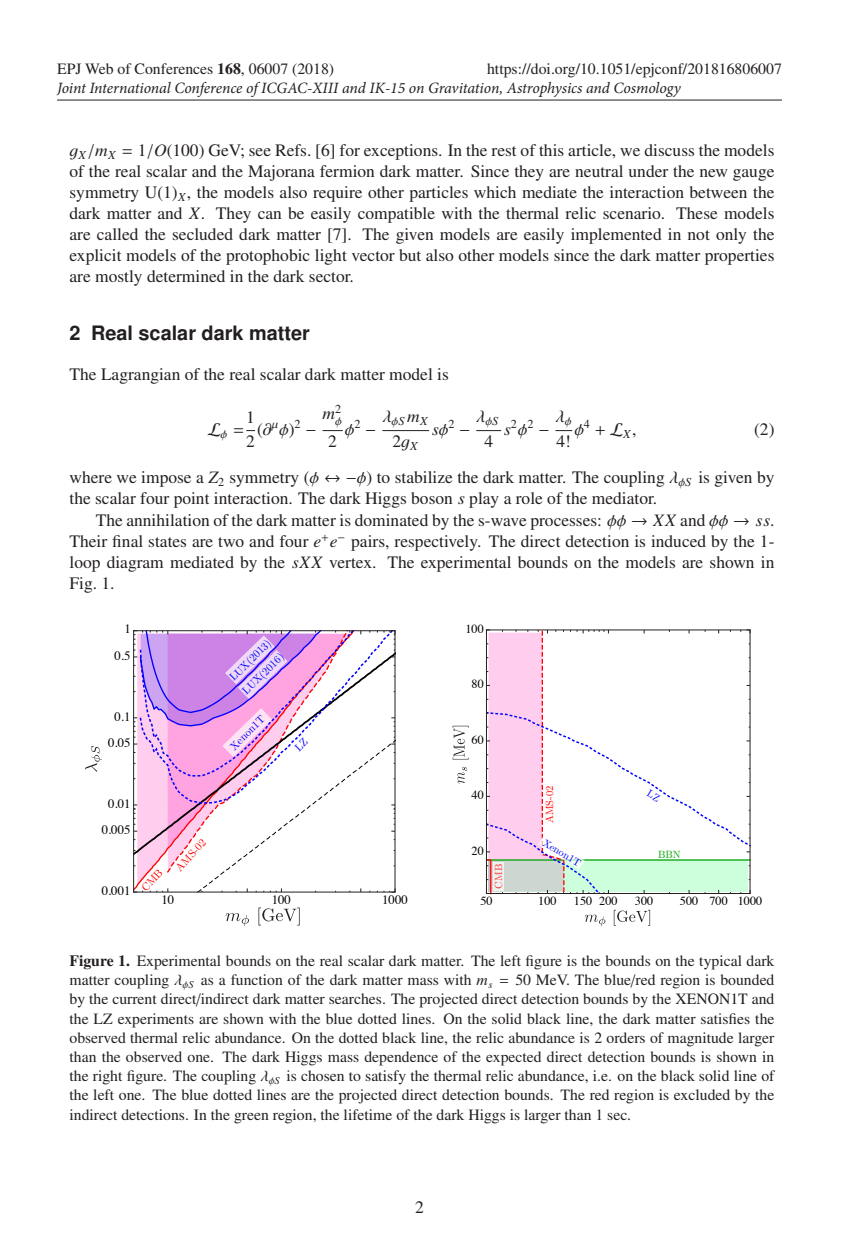
<style>
.page{position:relative;width:844px;height:1241px;background:#fff}
.page>*{position:absolute;margin:0;border:0;box-sizing:border-box;transform-origin:0 0}
.t1{font:700 19.95px "Nimbus San L";color:#231f20}
.t2{font:17.5px/21px "Nimbus Rom No 9 L";color:#231f20}
.t3{font:17.5px/25px "rtxmi";color:#231f20;text-align:center}
.t4{font:italic 17.5px "Nimbus Rom No 9 L";color:#231f20}
.t5{font:17.5px "txsy";color:#231f20}
.Folio{font:17.5px "Times";color:#231f20}
.t6{font:15.75px/19.2px "Nimbus Rom No 9 L";color:#231f20;text-align:justify}
.Running_h1{font:italic 15.75px "Minion Pro";letter-spacing:-.01em;color:#231f20}
.Running_h_and_folio{font:15.75px "Times";color:#231f20}
.t7{font:12.78px "Times";color:#000}
.t8{font:12.25px "Times";color:#000}
.t9{font:italic 12.25px "Nimbus Rom No 9 L";color:#231f20}
.t10{font:12.25px "Nimbus Rom No 9 L";color:#231f20}
.t11{font:12.25px "rtxmi";color:#231f20}
.t12{font:10.85px/18.7px "CMR10";color:#00f}
.t13{font:10.85px "CMR10";color:#f00}
.t14{font:10.5px "CMR10";color:#f00}
.t15{font:10.5px "CMR10";color:#00f}
.t16{font:10.5px "CMR10";color:#00a504}
.s1{font-weight:700}
.s2{font-family:"rtxmi"}
.s3{font-style:italic}
.s4{font-family:"rtxr"}
.s5{font-family:"txsy"}
.s6{font-family:"rtxmi";font-style:normal}
.s7{font-family:"txsy";font-style:normal}
.s8{font-family:"Nimbus Rom No 9 L"}
.s9{font-style:italic;font-size:17.5px}
.s10{font-family:"rtxmi";font-size:17.5px}
.s11{font-family:"txsy";font-size:17.5px}
.s12{font-weight:500}
</style>
<div class="page">
<svg style="left:322px;top:430px;width:20px;height:1px"></svg>
<hr style="left:382px;top:430px;width:47px;height:1px;background:#231f20">
<svg style="left:476px;top:430px;width:25px;height:1px"></svg>
<svg style="left:555px;top:430px;width:17px;height:1px"></svg>
<svg style="left:134px;top:779px;width:262px;height:112px"></svg>
<svg style="left:139px;top:779px;width:257px;height:25px"></svg>
<hr style="left:134px;top:891px;width:261px;height:1px;background:#231f20">
<hr style="left:133px;top:630px;width:1px;height:261px;background:#231f20">
<hr style="left:394px;top:630px;width:1px;height:261px;background:#231f20">
<svg style="left:270px;top:888px;width:12px;height:3px"></svg>
<svg style="left:134px;top:804px;width:3px;height:20px"></svg>
<svg style="left:377px;top:888px;width:18px;height:4px"></svg>
<svg style="left:391px;top:804px;width:4px;height:20px"></svg>
<svg style="left:225px;top:913px;width:24px;height:13px"></svg>
<svg style="left:258px;top:907px;width:41px;height:18px"></svg>
<svg style="left:85px;top:746px;width:17px;height:25px"></svg>
<svg style="left:584px;top:914px;width:21px;height:12px"></svg>
<svg style="left:613px;top:909px;width:37px;height:16px"></svg>
<svg style="left:457px;top:767px;width:10px;height:16px"></svg>
<svg style="left:452px;top:725px;width:16px;height:34px"></svg>
<hr style="left:57px;top:100px;width:724px;height:1px;background:#231f20">
<svg style="left:134px;top:630px;width:262px;height:149px"></svg>
<svg style="left:134px;top:865px;width:34px;height:27px"></svg>
<svg style="left:486px;top:629px;width:264px;height:265px"></svg>
<p class="Running_h_and_folio" style="left:57px;top:59px;width:278px">EPJ Web of Conferences <span class="s1">168</span>, 06007 (2018)</p>
<p class="Running_h_and_folio" style="left:487px;top:59px;width:296px">https://doi.org/10.1051/epjconf/201816806007</p>
<p class="Running_h1" style="left:57px;top:77px;width:625px">Joint International Conference of ICGAC-XIII and IK-15 on Gravitation, Astrophysics and Cosmology</p>
<p class="t2" style="left:69px;top:140px;width:706px;text-align:justify"><span class="s2">g</span><sub>X</sub><span class="s2">/</span><span class="s3">m</span><sub>X</sub> <span class="s4">=</span> 1<span class="s2">/</span><span class="s3">O</span>(100) GeV; see Refs. [6] for exceptions. In the rest of this article, we discuss the models of the real scalar and the Majorana fermion dark matter. Since they are neutral under the new gauge symmetry U(1)<sub>X</sub>, the models also require other particles which mediate the interaction between the dark matter and <span class="s3">X</span>. They can be easily compatible with the thermal relic scenario. These models are called the secluded dark matter [7]. The given models are easily implemented in not only the explicit models of the protophobic light vector but also other models since the dark matter properties are mostly determined in the dark sector.</p>
<p class="t1" style="left:69px;top:321px;width:242px">2 Real scalar dark matter</p>
<p class="t2" style="left:69px;top:364px;width:381px">The Lagrangian of the real scalar dark matter model is</p>
<p class="t5" style="left:207px;top:419px;width:38px">L<sub>φ</sub> <span class="s4">=</span></p>
<p class="t2" style="left:246px;top:405px;width:10px;line-height:23.8px">1<br>2</p>
<p class="t2" style="left:257px;top:419px;width:61px">(<span class="s2">∂</span><sup>µ</sup><span class="s2">φ</span>)<sup>2</sup> <span class="s5">−</span></p>
<p class="t4" style="left:322px;top:403px;width:20px">m<sup>2</sup></p>
<p class="t11" style="left:335px;top:415px;width:8px">φ</p>
<p class="t2" style="left:328px;top:431px;width:10px">2</p>
<p class="t4" style="left:432px;top:419px;width:40px">s<span class="s6">φ</span><sup>2</sup> <span class="s7">−</span></p>
<p class="t3" style="left:476px;top:404px;width:24px">λ<sub>φ</sub><sub>S<br></sub><span class="s8">4</span></p>
<p class="t10" style="left:504px;top:416px;width:47px"><span class="s9">s</span>2<span class="s10">φ</span>2 <span class="s11">−</span></p>
<p class="t2" style="left:555px;top:404px;width:17px;line-height:25px"><span class="s2">λ</span><sub>φ<br></sub>4!</p>
<p class="t3" style="left:574px;top:417px;width:63px">φ<sup>4</sup> <span class="s4">+</span><span class="s5">L</span><sub>X</sub>,</p>
<p class="t2" style="left:754px;top:419px;width:22px">(2)</p>
<p class="t2" style="left:69px;top:467px;width:706px">where we impose a <span class="s3">Z</span><sub>2</sub> symmetry (<span class="s2">φ</span> <span class="s5">↔ −</span><span class="s2">φ</span>) to stabilize the dark matter. The coupling <span class="s2">λ</span><sub>φ</sub><sub>S</sub> is given by</p>
<p class="t2" style="left:69px;top:488px;width:589px">the scalar four point interaction. The dark Higgs boson <span class="s3">s</span> play a role of the mediator.</p>
<p class="t2" style="left:96px;top:509px;width:680px">The annihilation of the dark matter is dominated by the s-wave processes: <span class="s2">φφ</span> <span class="s5">→</span> <span class="s3">XX</span> and <span class="s2">φφ</span> <span class="s5">→</span> <span class="s3">ss</span>.</p>
<p class="t2" style="left:69px;top:530px;width:706px">Their final states are two and four <span class="s3">e</span><sup>+</sup><span class="s3">e</span><sup>−</sup> pairs, respectively. The direct detection is induced by the 1-</p>
<p class="t2" style="left:69px;top:551px;width:706px">loop diagram mediated by the <span class="s3">sXX</span> vertex. The experimental bounds on the models are shown in</p>
<p class="t2" style="left:69px;top:572px;width:47px">Fig. 1.</p>
<p class="t9" style="left:382px;top:413px;width:47px"><sup>λ</sup><span class="s6">φ</span>S <sup>m</sup>X</p>
<p class="t2" style="left:392px;top:431px;width:27px">2<span class="s2">g</span><sub>X</sub></p>
<p class="t3" style="left:345px;top:417px;width:33px">φ<sup>2</sup> <span class="s5">−</span></p>
<p class="t7" style="left:124px;top:617px;width:8px">1</p>
<p class="t7" style="left:114px;top:643px;width:17px">0.5</p>
<p class="t7" style="left:114px;top:704px;width:17px">0.1</p>
<p class="t7" style="left:108px;top:730px;width:24px">0.05</p>
<p class="t7" style="left:108px;top:791px;width:24px">0.01</p>
<p class="t7" style="left:102px;top:817px;width:30px">0.005</p>
<p class="t7" style="left:102px;top:878px;width:30px">0.001</p>
<p class="t12" style="left:225px;top:673px;width:56px;rotate:-45deg">LUX(2013)<br>LUX(2016)</p>
<p class="t12" style="left:226px;top:742px;width:45px;rotate:-45deg">Xenon1T</p>
<p class="t13" style="left:174px;top:866px;width:40px;rotate:-47deg">AMS-02</p>
<p class="t7" style="left:161px;top:887px;width:14px">10</p>
<p class="t7" style="left:272px;top:887px;width:21px">100</p>
<p class="t7" style="left:382px;top:887px;width:27px">1000</p>
<p class="t8" style="left:465px;top:617px;width:20px">100</p>
<p class="t8" style="left:471px;top:672px;width:14px">80</p>
<p class="t8" style="left:471px;top:727px;width:14px">60</p>
<p class="t8" style="left:471px;top:783px;width:14px">40</p>
<p class="t8" style="left:471px;top:838px;width:14px">20</p>
<p class="t14" style="left:494px;top:888px;width:26px;rotate:-90deg">CMB</p>
<p class="t14" style="left:545px;top:823px;width:39px;rotate:-90deg">AMS-02</p>
<p class="t15" style="left:546px;top:838px;width:44px;rotate:31deg">Xenon1T</p>
<p class="t16" style="left:658px;top:849px;width:24px">BBN</p>
<p class="t8" style="left:480px;top:889px;width:14px">50</p>
<p class="t8" style="left:538px;top:889px;width:20px">100</p>
<p class="t8" style="left:573px;top:889px;width:45px">150 200</p>
<p class="t8" style="left:634px;top:889px;width:20px">300</p>
<p class="t8" style="left:679px;top:889px;width:84px">500 700 1000</p>
<p class="t6" style="left:69px;top:951px;width:706px"><span class="s12">Figure 1.</span> Experimental bounds on the real scalar dark matter. The left figure is the bounds on the typical dark matter coupling <span class="s2">λ</span><sub>φ</sub><sub>S</sub> as a function of the dark matter mass with <span class="s3">m</span><sub>s</sub> <span class="s4">=</span> 50 MeV. The blue<span class="s4">/</span>red region is bounded by the current direct<span class="s4">/</span>indirect dark matter searches. The projected direct detection bounds by the XENON1T and the LZ experiments are shown with the blue dotted lines. On the solid black line, the dark matter satisfies the observed thermal relic abundance. On the dotted black line, the relic abundance is 2 orders of magnitude larger than the observed one. The dark Higgs mass dependence of the expected direct detection bounds is shown in the right figure. The coupling <span class="s2">λ</span><sub>φ</sub><sub>S</sub> is chosen to satisfy the thermal relic abundance, i.e. on the black solid line of the left one. The blue dotted lines are the projected direct detection bounds. The red region is excluded by the indirect detections. In the green region, the lifetime of the dark Higgs is larger than 1 sec.</p>
<p class="Folio" style="left:415px;top:1196px;width:10px">2</p>
</div>
